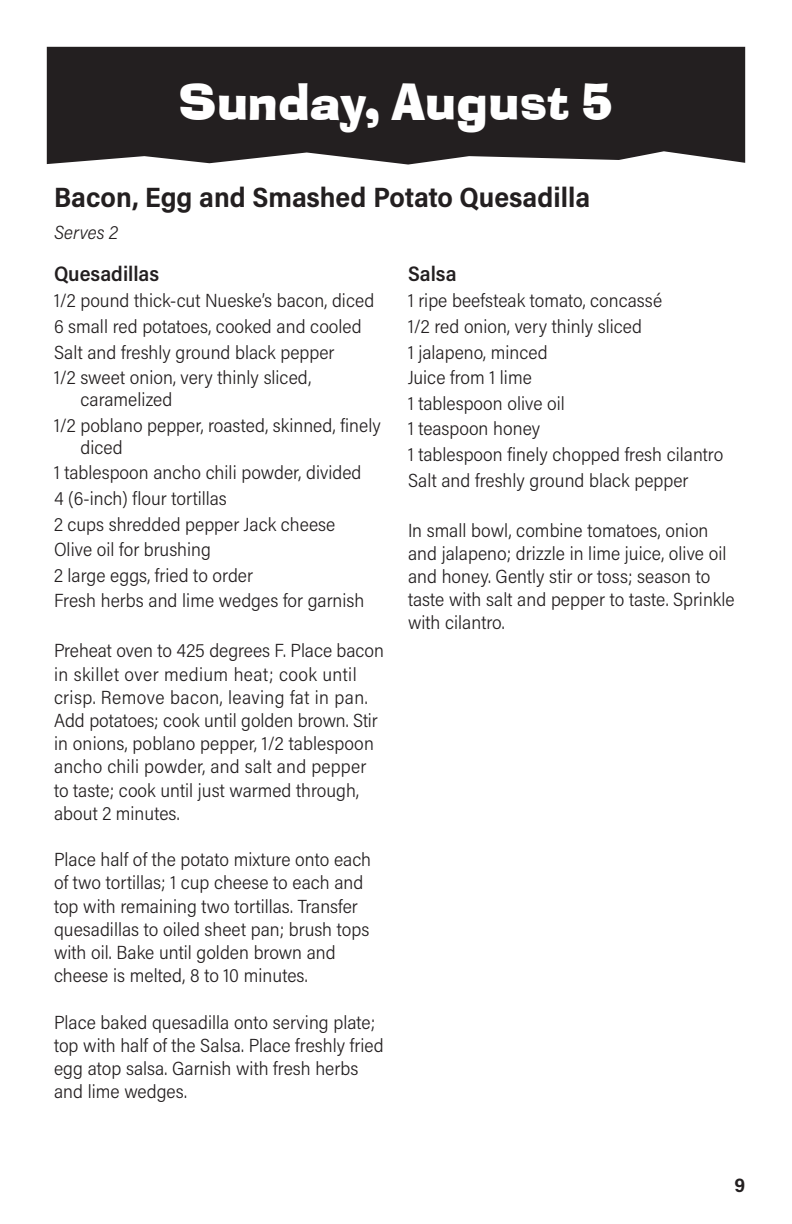
<style>
.page{position:relative;width:792px;height:1224px;background:#fff}
.page>*{position:absolute;margin:0;border:0;box-sizing:border-box;transform-origin:0 0}
.Large_Date{font:50px "Ad Lib TBT";color:#fff}
.Reciepe{font:700 28px "Acumin Pro Semi Cond";color:#231f20}
.subheading{font:600 21px "Acumin Pro Semi Cond";color:#231f20}
.t1{font:700 20px "Acumin Pro Semi Cond";color:#231f20}
.reciepe_body_copy{font:300 19px/23.2px "Acumin Pro Semi Cond";color:#231f20}
.indgredients{font:300 19px/22px "Acumin Pro Semi Cond";color:#231f20}
.Serving_Size{font:italic 300 19px "Acumin Pro Semi Cond";letter-spacing:.005em;color:#231f20}
</style>
<div class="page">
<div style="left:47px;top:47px;width:698px;height:118px;background:#231f20"></div>
<p class="Large_Date" style="left:179px;top:66px;width:436px">Sunday, August 5</p>
<p class="Reciepe" style="left:54px;top:178px;width:538px">Bacon, Egg and Smashed Potato Quesadilla</p>
<p class="Serving_Size" style="left:54px;top:220px;width:66px">Serves 2</p>
<p class="subheading" style="left:54px;top:259px;width:107px">Quesadillas</p>
<p class="indgredients" style="left:54px;top:289px;width:322px">1/2 pound thick-cut Nueske’s bacon, diced</p>
<p class="indgredients" style="left:54px;top:315px;width:309px">6 small red potatoes, cooked and cooled</p>
<p class="indgredients" style="left:54px;top:340px;width:282px">Salt and freshly ground black pepper</p>
<p class="indgredients" style="left:80px;top:366px;width:232px;text-indent:-26px">1/2 sweet onion, very thinly sliced, caramelized</p>
<p class="indgredients" style="left:80px;top:413px;width:302px;text-indent:-26px">1/2 poblano pepper, roasted, skinned, finely diced</p>
<p class="indgredients" style="left:54px;top:461px;width:309px">1 tablespoon ancho chili powder, divided</p>
<p class="indgredients" style="left:54px;top:487px;width:174px">4 (6-inch) flour tortillas</p>
<p class="indgredients" style="left:54px;top:512px;width:283px">2 cups shredded pepper Jack cheese</p>
<p class="indgredients" style="left:54px;top:538px;width:159px">Olive oil for brushing</p>
<p class="indgredients" style="left:54px;top:563px;width:201px">2 large eggs, fried to order</p>
<p class="indgredients" style="left:54px;top:589px;width:312px">Fresh herbs and lime wedges for garnish</p>
<p class="reciepe_body_copy" style="left:54px;top:638px;width:331px">Preheat oven to 425 degrees F. Place bacon in skillet over medium heat; cook until crisp. Remove bacon, leaving fat in pan.<br>Add potatoes; cook until golden brown. Stir in onions, poblano pepper, 1/2 tablespoon ancho chili powder, and salt and pepper to taste; cook until just warmed through, about 2 minutes.</p>
<p class="reciepe_body_copy" style="left:54px;top:847px;width:319px">Place half of the potato mixture onto each of two tortillas; 1 cup cheese to each and top with remaining two tortillas. Transfer quesadillas to oiled sheet pan; brush tops with oil. Bake until golden brown and cheese is melted, 8 to 10 minutes.</p>
<p class="reciepe_body_copy" style="left:54px;top:1010px;width:331px">Place baked quesadilla onto serving plate; top with half of the Salsa. Place freshly fried egg atop salsa. Garnish with fresh herbs and lime wedges.</p>
<p class="subheading" style="left:408px;top:259px;width:50px">Salsa</p>
<p class="indgredients" style="left:408px;top:289px;width:256px">1 ripe beefsteak tomato, concassé</p>
<p class="indgredients" style="left:408px;top:315px;width:236px">1/2 red onion, very thinly sliced</p>
<p class="indgredients" style="left:408px;top:340px;width:141px">1 jalapeno, minced</p>
<p class="indgredients" style="left:408px;top:366px;width:125px">Juice from 1 lime</p>
<p class="indgredients" style="left:408px;top:391px;width:158px">1 tablespoon olive oil</p>
<p class="indgredients" style="left:408px;top:417px;width:134px">1 teaspoon honey</p>
<p class="indgredients" style="left:408px;top:443px;width:317px">1 tablespoon finely chopped fresh cilantro</p>
<p class="indgredients" style="left:408px;top:468px;width:282px">Salt and freshly ground black pepper</p>
<p class="reciepe_body_copy" style="left:408px;top:518px;width:328px">In small bowl, combine tomatoes, onion and jalapeno; drizzle in lime juice, olive oil and honey. Gently stir or toss; season to taste with salt and pepper to taste. Sprinkle with cilantro.</p>
<p class="t1" style="left:734px;top:1171px;width:12px">9</p>
</div>
